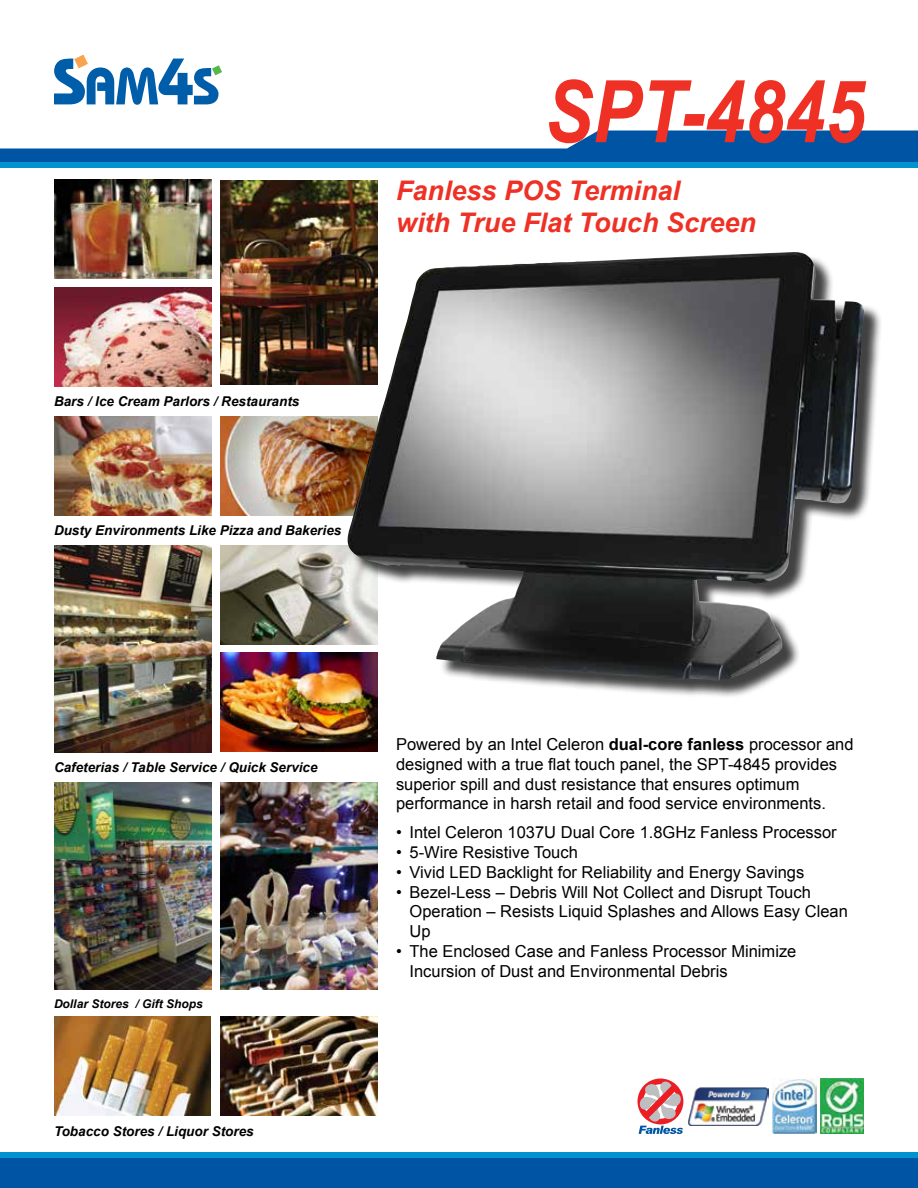
<style>
.page{position:relative;width:918px;height:1188px;background:#fff}
.page>*{position:absolute;margin:0;border:0;box-sizing:border-box;transform-origin:0 0}
.t1{font:italic 700 86.4px "Arial";color:#ee3124;scale:.83 1}
.t2{font:italic 700 27px/32.4px "Arial";color:#ee3124}
.t3{font:16.5px/19.8px "Arial";color:#000}
.t4{font:italic 700 13.5px "Arial";color:#000}
.t5{font:italic 700 12px "Arial";color:#000}
.s1{font-weight:700}
</style>
<div class="page">
<img style="left:54px;top:783px;width:158px;height:207px">
<img style="left:220px;top:783px;width:158px;height:207px">
<svg style="left:0;top:131px;width:918px;height:31px"></svg>
<div style="left:0;top:162px;width:918px;height:6px;background:#0093d0"></div>
<div style="left:0;top:1152px;width:918px;height:36px;background:#0054a4"></div>
<div style="left:0;top:1152px;width:918px;height:6px;background:#0093d0"></div>
<svg style="left:54px;top:55px;width:168px;height:50px"></svg>
<img style="left:772px;top:1079px;width:45px;height:55px">
<img style="left:688px;top:1088px;width:81px;height:37px">
<svg style="left:638px;top:1079px;width:45px;height:55px"></svg>
<img style="left:821px;top:1079px;width:43px;height:55px">
<img style="left:54px;top:180px;width:158px;height:99px">
<img style="left:54px;top:288px;width:158px;height:98px">
<img style="left:220px;top:417px;width:128px;height:99px">
<img style="left:54px;top:417px;width:158px;height:99px">
<img style="left:54px;top:545px;width:158px;height:207px">
<img style="left:220px;top:652px;width:158px;height:99px">
<img style="left:220px;top:545px;width:128px;height:99px">
<img style="left:54px;top:1017px;width:157px;height:99px">
<img style="left:220px;top:1017px;width:158px;height:99px">
<div style="left:350px;top:255px;width:532px;height:444px;background:#000;opacity:.75"></div>
<img style="left:348px;top:252px;width:447px;height:429px">
<img style="left:220px;top:181px;width:158px;height:203px">
<h1 class="t1" style="left:545px;top:54px;width:387px">SPT-4845</h1>
<h2 class="t2" style="left:396px;top:175px;width:362px">Fanless POS Terminal<br>with True Flat Touch Screen</h2>
<p class="t4" style="left:54px;top:393px;width:247px">Bars / Ice Cream Parlors / Restaurants</p>
<p class="t4" style="left:54px;top:522px;width:289px">Dusty Environments Like Pizza and Bakeries</p>
<p class="t4" style="left:54px;top:759px;width:265px">Cafeterias / Table Service / Quick Service</p>
<p class="t5" style="left:54px;top:995px;width:150px">Dollar Stores / Gift Shops</p>
<p class="t4" style="left:54px;top:1122px;width:201px">Tobacco Stores / Liquor Stores</p>
<p class="t3" style="left:396px;top:734px;width:459px">Powered by an Intel Celeron <span class="s1">dual-core fanless</span> processor and designed with a true flat touch panel, the SPT-4845 provides superior spill and dust resistance that ensures optimum performance in harsh retail and food service environments.</p>
<p class="t3" style="left:396px;top:823px;width:442px">• Intel Celeron 1037U Dual Core 1.8GHz Fanless Processor</p>
<p class="t3" style="left:396px;top:842px;width:183px">• 5-Wire Resistive Touch</p>
<p class="t3" style="left:396px;top:862px;width:410px">• Vivid LED Backlight for Reliability and Energy Savings</p>
<p class="t3" style="left:409px;top:882px;width:440px;text-indent:-13px">• Bezel-Less – Debris Will Not Collect and Disrupt Touch<br>Operation – Resists Liquid Splashes and Allows Easy Clean<br>Up</p>
<p class="t3" style="left:409px;top:941px;width:388px;text-indent:-13px">• The Enclosed Case and Fanless Processor Minimize<br>Incursion of Dust and Environmental Debris</p>
</div>
